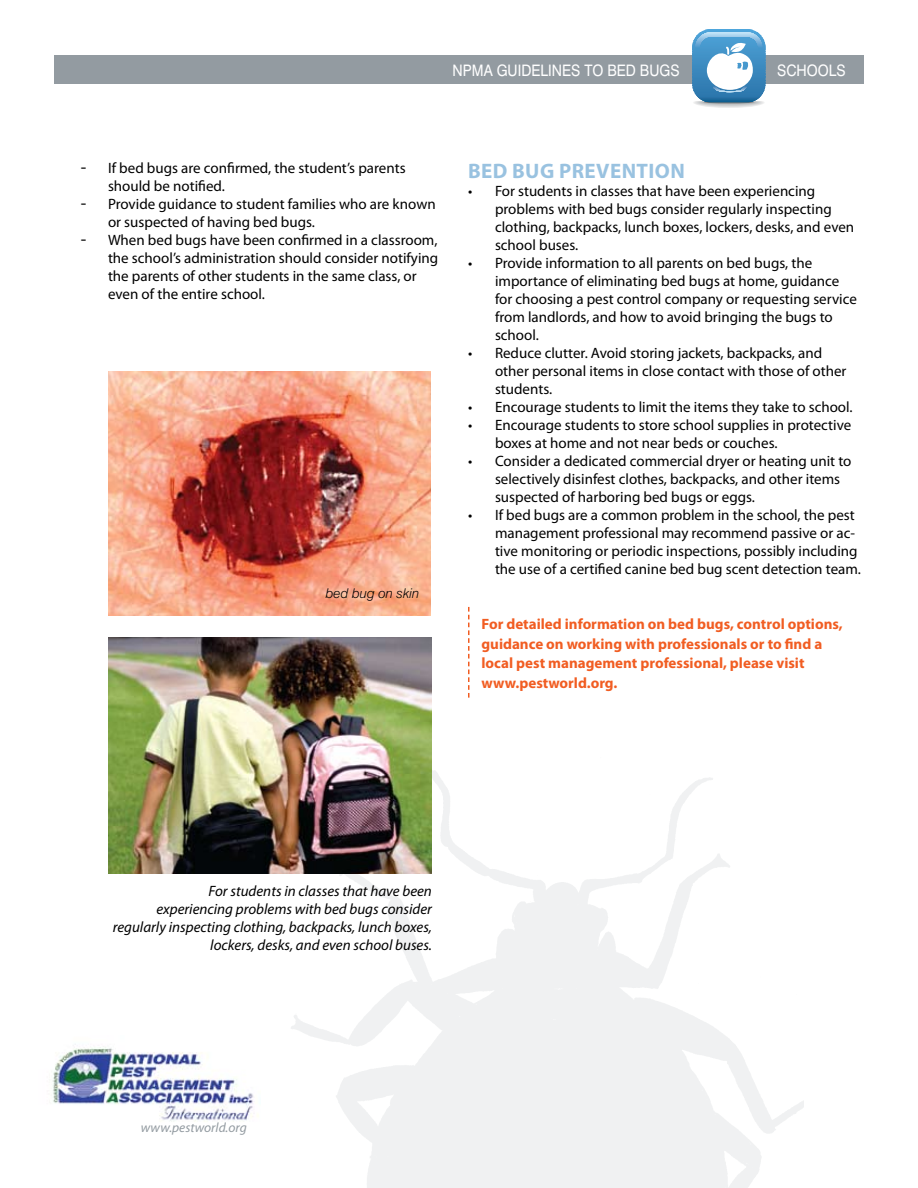
<style>
.page{position:relative;width:918px;height:1188px;background:#fff}
.page>*{position:absolute;margin:0;border:0;box-sizing:border-box;transform-origin:0 0}
.t1{font:700 21px "Myriad Pro";letter-spacing:.02em;color:#99c2e0}
.t2{font:15.9px "Swiss 721 BT";color:#fff;scale:.9 1}
.t3{font:15px/18px "Myriad Pro";color:#000}
.t4{font:italic 15px/18px "Myriad Pro";color:#000;text-align:right}
.t5{font:700 15px/19.5px "Myriad Pro";color:#f15d22}
.t6{font:italic 13.5px "Myriad Pro";color:#939ba1}
.t7{font:italic 300 13.5px "Swiss 721 BT";color:#000}
.s1{font-size:18px}
</style>
<div class="page">
<div style="left:54px;top:55px;width:810px;height:29px;background:#939ba1"></div>
<svg style="left:468px;top:607px;width:2px;height:91px"></svg>
<img style="left:108px;top:371px;width:322px;height:244px">
<img style="left:52px;top:1044px;width:208px;height:78px">
<svg style="left:694px;top:103px;width:70px;height:5px"></svg>
<hr style="left:692px;top:102px;width:74px;height:1px;background:#065b8c">
<hr style="left:692px;top:101px;width:74px;height:1px;background:#106091">
<hr style="left:692px;top:100px;width:74px;height:1px;background:#196497">
<hr style="left:692px;top:99px;width:74px;height:1px;background:#1e699c">
<hr style="left:692px;top:98px;width:74px;height:1px;background:#256ea3">
<hr style="left:692px;top:97px;width:74px;height:1px;background:#2773a8">
<hr style="left:692px;top:96px;width:74px;height:1px;background:#2c77ad">
<hr style="left:692px;top:95px;width:74px;height:1px;background:#2b78ae">
<hr style="left:692px;top:94px;width:74px;height:1px;background:#2d78ae">
<hr style="left:692px;top:93px;width:74px;height:1px;background:#2e79af">
<hr style="left:692px;top:92px;width:74px;height:1px;background:#2d79b0">
<hr style="left:692px;top:91px;width:74px;height:1px;background:#2e7ab0">
<hr style="left:692px;top:90px;width:74px;height:1px;background:#2f7bb0">
<hr style="left:692px;top:89px;width:74px;height:1px;background:#2f7bb1">
<hr style="left:692px;top:88px;width:74px;height:1px;background:#307cb2">
<hr style="left:692px;top:87px;width:74px;height:1px;background:#317cb3">
<hr style="left:692px;top:86px;width:74px;height:1px;background:#327db3">
<hr style="left:692px;top:85px;width:74px;height:1px;background:#337eb4">
<hr style="left:692px;top:84px;width:74px;height:1px;background:#327eb4">
<hr style="left:692px;top:83px;width:74px;height:1px;background:#337fb5">
<hr style="left:692px;top:82px;width:74px;height:1px;background:#3480b5">
<hr style="left:692px;top:81px;width:74px;height:1px;background:#3581b6">
<hr style="left:692px;top:80px;width:74px;height:1px;background:#3481b7">
<hr style="left:692px;top:79px;width:74px;height:1px;background:#3681b7">
<hr style="left:692px;top:78px;width:74px;height:1px;background:#3582b7">
<hr style="left:692px;top:77px;width:74px;height:1px;background:#3783b9">
<hr style="left:692px;top:76px;width:74px;height:1px;background:#3784ba">
<hr style="left:692px;top:75px;width:74px;height:1px;background:#3884ba">
<hr style="left:692px;top:74px;width:74px;height:1px;background:#3985bb">
<hr style="left:692px;top:73px;width:74px;height:1px;background:#3885bb">
<hr style="left:692px;top:72px;width:74px;height:1px;background:#3987bc">
<hr style="left:692px;top:71px;width:74px;height:1px;background:#3a87bc">
<hr style="left:692px;top:70px;width:74px;height:1px;background:#3987bd">
<hr style="left:692px;top:69px;width:74px;height:1px;background:#3a89be">
<hr style="left:692px;top:68px;width:74px;height:1px;background:#3b89bf">
<hr style="left:692px;top:67px;width:74px;height:1px;background:#3c8abf">
<hr style="left:692px;top:66px;width:74px;height:1px;background:#3d8bc0">
<hr style="left:692px;top:65px;width:74px;height:1px;background:#3e8bc1">
<hr style="left:692px;top:64px;width:74px;height:1px;background:#3d8cc1">
<hr style="left:692px;top:63px;width:74px;height:1px;background:#3e8dc2">
<hr style="left:692px;top:62px;width:74px;height:1px;background:#3f8dc3">
<hr style="left:692px;top:61px;width:74px;height:1px;background:#408ec3">
<hr style="left:692px;top:60px;width:74px;height:1px;background:#408ec4">
<hr style="left:692px;top:59px;width:74px;height:1px;background:#418fc4">
<hr style="left:692px;top:58px;width:74px;height:1px;background:#4090c5">
<hr style="left:692px;top:57px;width:74px;height:1px;background:#4291c6">
<hr style="left:692px;top:56px;width:74px;height:1px;background:#4292c7">
<hr style="left:692px;top:55px;width:74px;height:1px;background:#4192c7">
<hr style="left:692px;top:54px;width:74px;height:1px;background:#4493c8">
<hr style="left:692px;top:53px;width:74px;height:1px;background:#4394c9">
<hr style="left:692px;top:52px;width:74px;height:1px;background:#4494c9">
<hr style="left:692px;top:51px;width:74px;height:1px;background:#4595ca">
<hr style="left:692px;top:50px;width:74px;height:1px;background:#4496cb">
<hr style="left:692px;top:49px;width:74px;height:1px;background:#4597cc">
<hr style="left:692px;top:48px;width:74px;height:1px;background:#4697cc">
<hr style="left:692px;top:47px;width:74px;height:1px;background:#4798cd">
<hr style="left:692px;top:46px;width:74px;height:1px;background:#4799ce">
<hr style="left:692px;top:45px;width:74px;height:1px;background:#479acf">
<hr style="left:692px;top:44px;width:74px;height:1px;background:#489ad0">
<hr style="left:692px;top:43px;width:74px;height:1px;background:#499bd0">
<hr style="left:692px;top:42px;width:74px;height:1px;background:#489cd1">
<hr style="left:692px;top:41px;width:74px;height:1px;background:#499dd2">
<hr style="left:692px;top:40px;width:74px;height:1px;background:#4a9dd3">
<hr style="left:692px;top:39px;width:74px;height:1px;background:#4b9ed3">
<hr style="left:692px;top:38px;width:74px;height:1px;background:#4a9fd4">
<hr style="left:692px;top:37px;width:74px;height:1px;background:#4b9fd5">
<hr style="left:692px;top:36px;width:74px;height:1px;background:#4ba1d6">
<hr style="left:692px;top:35px;width:74px;height:1px;background:#4aa1d7">
<hr style="left:692px;top:34px;width:74px;height:1px;background:#4da2d8">
<hr style="left:692px;top:33px;width:74px;height:1px;background:#4ca3d9">
<hr style="left:692px;top:32px;width:74px;height:1px;background:#4da4da">
<hr style="left:692px;top:31px;width:74px;height:1px;background:#4da4da">
<hr style="left:692px;top:30px;width:74px;height:1px;background:#4da5dc">
<hr style="left:692px;top:29px;width:74px;height:1px;background:#4ea6dc">
<hr style="left:695px;top:46px;width:67px;height:1px;background:#539dcf">
<hr style="left:695px;top:45px;width:67px;height:1px;background:#5fa2d3">
<hr style="left:695px;top:44px;width:67px;height:1px;background:#66a6d4">
<hr style="left:695px;top:43px;width:67px;height:1px;background:#6fabd8">
<hr style="left:695px;top:42px;width:67px;height:1px;background:#77b0db">
<hr style="left:695px;top:41px;width:67px;height:1px;background:#7db3dc">
<hr style="left:695px;top:40px;width:67px;height:1px;background:#87bae0">
<hr style="left:695px;top:39px;width:67px;height:1px;background:#8dbee2">
<hr style="left:695px;top:38px;width:67px;height:1px;background:#97c5e6">
<hr style="left:695px;top:37px;width:67px;height:1px;background:#9fcbea">
<hr style="left:695px;top:36px;width:67px;height:1px;background:#a5cfec">
<hr style="left:695px;top:35px;width:67px;height:1px;background:#b0d6f0">
<hr style="left:695px;top:34px;width:67px;height:1px;background:#b8ddf5">
<hr style="left:695px;top:33px;width:67px;height:1px;background:#c0e2f7">
<hr style="left:695px;top:32px;width:67px;height:1px;background:#c4e5f9">
<svg style="left:707px;top:42px;width:46px;height:48px"></svg>
<img style="left:109px;top:637px;width:323px;height:237px">
<p class="t2" style="left:453px;top:61px;width:254px">NPMA GUIDELINES TO BED BUGS</p>
<p class="t2" style="left:777px;top:61px;width:78px">SCHOOLS</p>
<p class="t3" style="left:108px;top:159px;width:299px;text-indent:-27px"><span class="s1">-</span> If bed bugs are confirmed, the student’s parents should be notified.</p>
<p class="t3" style="left:108px;top:195px;width:329px;text-indent:-27px"><span class="s1">-</span> Provide guidance to student families who are known or suspected of having bed bugs.</p>
<p class="t3" style="left:108px;top:231px;width:332px;text-indent:-27px"><span class="s1">-</span> When bed bugs have been confirmed in a classroom, the school’s administration should consider notifying the parents of other students in the same class, or even of the entire school.</p>
<p class="t7" style="left:326px;top:585px;width:95px">bed bug on skin</p>
<h1 class="t1" style="left:468px;top:157px;width:218px">Bed Bug Prevention</h1>
<p class="t3" style="left:495px;top:181px;width:361px;text-indent:-27px">• For students in classes that have been experiencing problems with bed bugs consider regularly inspecting clothing, backpacks, lunch boxes, lockers, desks, and even school buses.</p>
<p class="t3" style="left:495px;top:253px;width:363px;text-indent:-27px">• Provide information to all parents on bed bugs, the importance of eliminating bed bugs at home, guidance for choosing a pest control company or requesting service from landlords, and how to avoid bringing the bugs to school.</p>
<p class="t3" style="left:495px;top:343px;width:353px;text-indent:-27px">• Reduce clutter. Avoid storing jackets, backpacks, and other personal items in close contact with those of other students.</p>
<p class="t3" style="left:468px;top:397px;width:386px">• Encourage students to limit the items they take to school.</p>
<p class="t3" style="left:495px;top:415px;width:358px;text-indent:-27px">• Encourage students to store school supplies in protective boxes at home and not near beds or couches.</p>
<p class="t3" style="left:495px;top:451px;width:358px;text-indent:-27px">• Consider a dedicated commercial dryer or heating unit to selectively disinfest clothes, backpacks, and other items suspected of harboring bed bugs or eggs.</p>
<p class="t3" style="left:495px;top:505px;width:368px;text-indent:-27px">• If bed bugs are a common problem in the school, the pest management professional may recommend passive or ac&shy;tive monitoring or periodic inspections, possibly including the use of a certified canine bed bug scent detection team.</p>
<p class="t5" style="left:482px;top:614px;width:363px">For detailed information on bed bugs, control options, guidance on working with professionals or to find a local pest management professional, please visit www.pestworld.org.</p>
<p class="t4" style="left:113px;top:882px;width:321px">For students in classes that have been<br>experiencing problems with bed bugs consider regularly inspecting clothing, backpacks, lunch boxes, lockers, desks, and even school buses.</p>
<p class="t6" style="left:141px;top:1119px;width:107px">www.pestworld.org</p>
</div>
